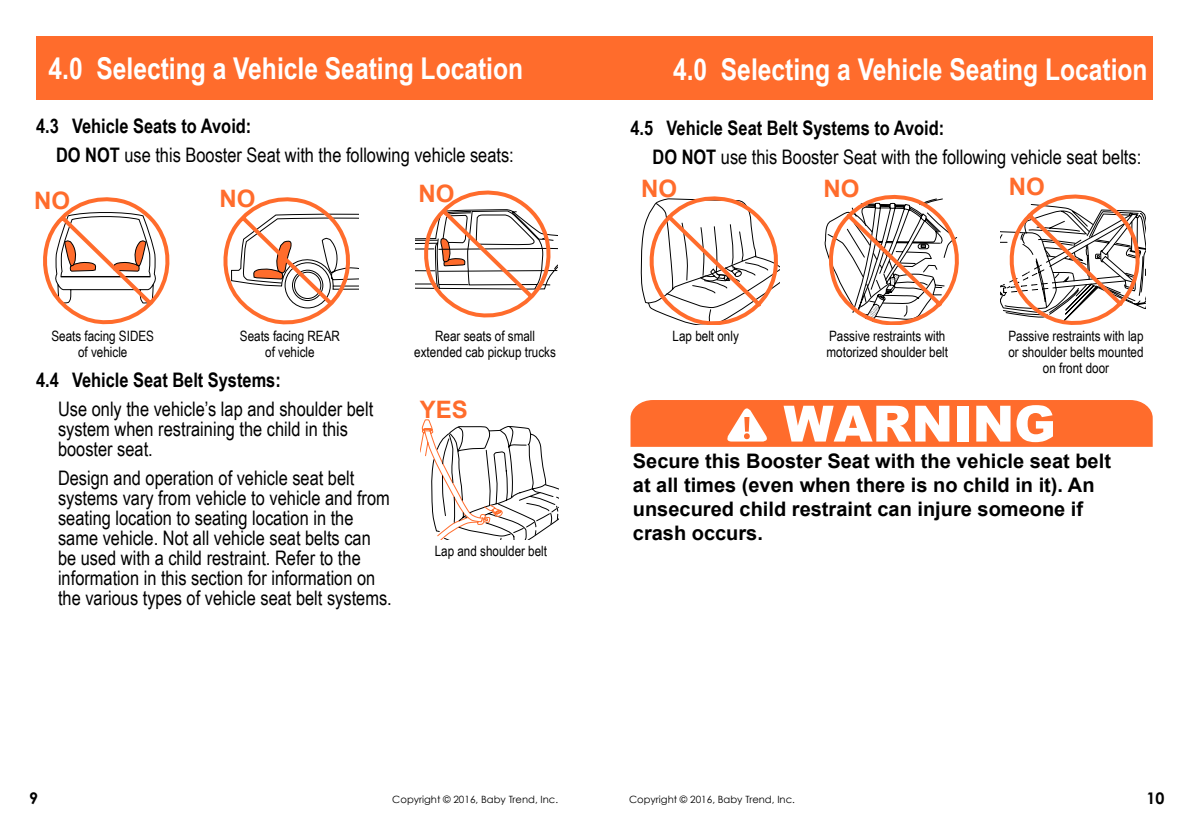
<style>
.page{position:relative;width:1189px;height:822px;background:#fff}
.page>*{position:absolute;margin:0;border:0;box-sizing:border-box;transform-origin:0 0}
.t1{font:900 50px "Arial";color:#fff}
.t2{font:700 30px "Arial Narrow";color:#fff}
.t3{font:700 24px "Arial";color:#ff6c2c}
.t4{font:20px/20px "Arial Narrow";color:#000}
.t5{font:700 20px/24px "Arial";color:#000}
.t6{font:700 20px "Arial Narrow";color:#000}
.t7{font:700 16px "Century Gothic";color:#000}
.t8{font:14.2px/15.8px "Arial Narrow";color:#000;text-align:center}
.t9{font:10px "Century Gothic";color:#000}
.s1{font-weight:700}
</style>
<div class="page">
<svg style="left:416px;top:190px;width:142px;height:127px"></svg>
<svg style="left:223px;top:197px;width:136px;height:127px"></svg>
<div style="left:36px;top:36px;width:559px;height:63px;background:#ff6c2c"></div>
<div style="left:595px;top:36px;width:558px;height:63px;background:#ff6c2c"></div>
<svg style="left:43px;top:197px;width:127px;height:128px"></svg>
<svg style="left:420px;top:419px;width:138px;height:120px"></svg>
<svg style="left:640px;top:196px;width:140px;height:128px"></svg>
<svg style="left:824px;top:195px;width:135px;height:129px"></svg>
<svg style="left:1000px;top:194px;width:145px;height:131px"></svg>
<svg style="left:630px;top:400px;width:522px;height:47px;background:#ff7235"></svg>
<h2 class="t2" style="left:48px;top:45px;width:476px">4.0 Selecting a Vehicle Seating Location</h2>
<h2 class="t2" style="left:673px;top:47px;width:476px">4.0 Selecting a Vehicle Seating Location</h2>
<p class="t4" style="left:652px;top:113px;width:490px;line-height:29px;text-indent:-22px"><span class="s1">4.5 Vehicle Seat Belt Systems to Avoid:<br>DO NOT</span> use this Booster Seat with the following vehicle seat belts:</p>
<p class="t3" style="left:34px;top:184px;width:37px">NO</p>
<p class="t3" style="left:219px;top:182px;width:38px">NO</p>
<p class="t3" style="left:418px;top:177px;width:37px">NO</p>
<p class="t4" style="left:56px;top:111px;width:459px;line-height:29px;text-indent:-20px"><span class="s1">4.3 Vehicle Seats to Avoid:<br>DO NOT</span> use this Booster Seat with the following vehicle seats:</p>
<p class="t3" style="left:641px;top:172px;width:37px">NO</p>
<p class="t3" style="left:823px;top:172px;width:37px">NO</p>
<p class="t3" style="left:1009px;top:170px;width:37px">NO</p>
<p class="t8" style="left:51px;top:328px;width:104px">Seats facing SIDES of vehicle</p>
<p class="t8" style="left:240px;top:328px;width:102px">Seats facing REAR of vehicle</p>
<p class="t8" style="left:414px;top:328px;width:143px">Rear seats of small extended cab pickup trucks</p>
<p class="t8" style="left:672px;top:328px;width:68px">Lap belt only</p>
<p class="t8" style="left:826px;top:328px;width:123px;text-align:left">Passive restraints with motorized shoulder belt</p>
<p class="t8" style="left:1008px;top:328px;width:137px">Passive restraints with lap or shoulder belts mounted on front door</p>
<p class="t6" style="left:36px;top:364px;width:246px">4.4 Vehicle Seat Belt Systems:</p>
<p class="t4" style="left:58px;top:398px;width:317px">Use only the vehicle’s lap and shoulder belt system when restraining the child in this booster seat.</p>
<p class="t4" style="left:58px;top:467px;width:335px">Design and operation of vehicle seat belt systems vary from vehicle to vehicle and from seating location to seating location in the same vehicle. Not all vehicle seat belts can be used with a child restraint. Refer to the information in this section for information on the various types of vehicle seat belt systems.</p>
<p class="t3" style="left:420px;top:393px;width:50px">YES</p>
<h1 class="t1" style="left:783px;top:396px;width:274px">WARNING</h1>
<p class="t5" style="left:633px;top:449px;width:479px">Secure this Booster Seat with the vehicle seat belt at all times (even when there is no child in it). An unsecured child restraint can injure someone if crash occurs.</p>
<p class="t8" style="left:435px;top:543px;width:114px">Lap and shoulder belt</p>
<p class="t7" style="left:29px;top:787px;width:10px">9</p>
<p class="t9" style="left:392px;top:793px;width:167px">Copyright © 2016, Baby Trend, Inc.</p>
<p class="t9" style="left:629px;top:793px;width:167px">Copyright © 2016, Baby Trend, Inc.</p>
<p class="t7" style="left:1146px;top:787px;width:19px">10</p>
</div>
